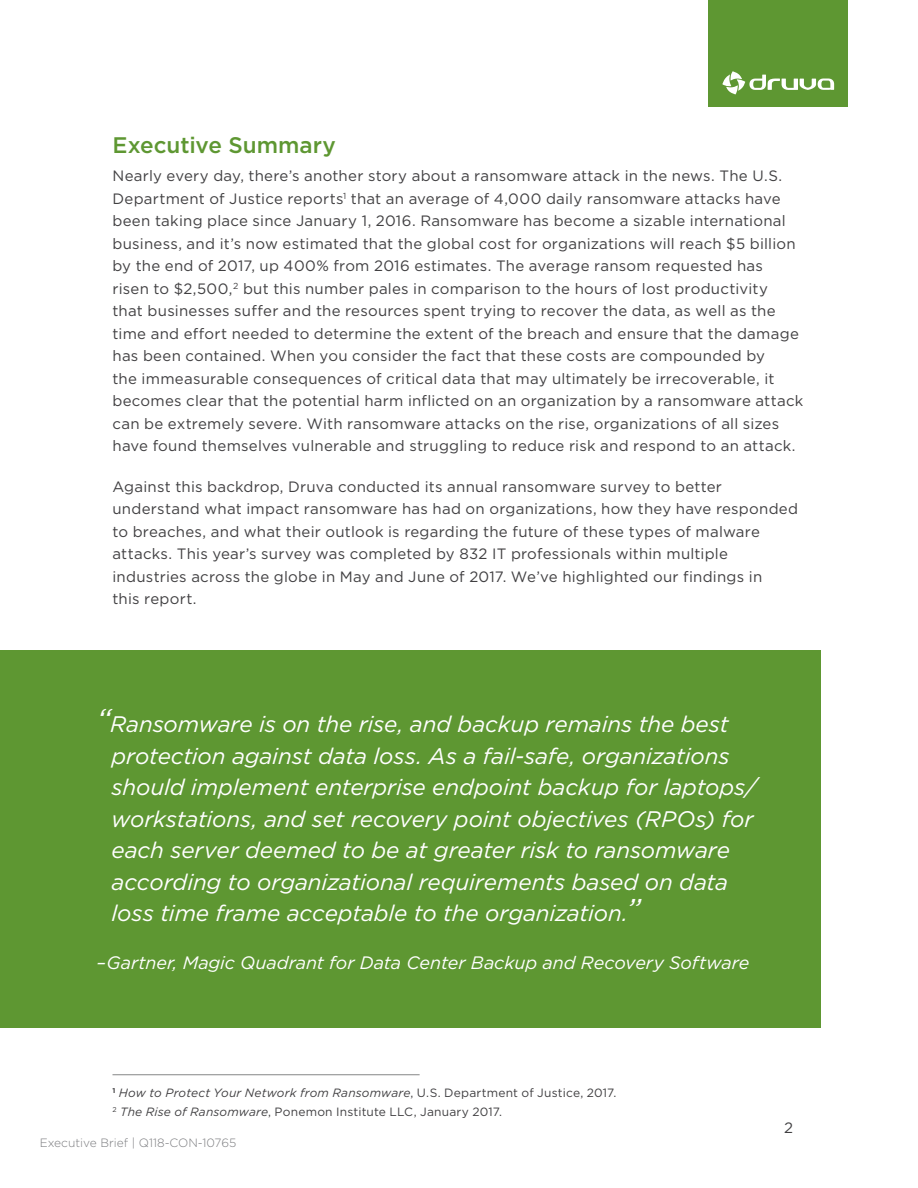
<style>
.page{position:relative;width:918px;height:1188px;background:#fff}
.page>*{position:absolute;margin:0;border:0;box-sizing:border-box;transform-origin:0 0}
.t1{font:italic 22.5px/31.5px "Gotham";letter-spacing:-.005em;color:#fff}
.t2{font:500 22.5px "Gotham";color:#5e9732}
.t3{font:italic 18px "Gotham";letter-spacing:-.005em;color:#fff}
.t4{font:15px/22.5px "Gotham";letter-spacing:.015em;color:#414042}
.t5{font:12px/19.5px "Gotham";letter-spacing:.015em;color:#414042}
.t6{font:300 12px "Gotham";color:#7b7c7f}
.s1{font-size:31.5px}
.s2{font-style:italic}
</style>
<div class="page">
<div style="left:708px;top:0;width:140px;height:107px;background:#5e9732"></div>
<svg style="left:722px;top:71px;width:112px;height:23px"></svg>
<hr style="left:112px;top:1074px;width:308px;height:1px;background:#868787">
<div style="left:0;top:650px;width:820px;height:377px;background:#5e9732"></div>
<h1 class="t2" style="left:112px;top:130px;width:225px">Executive Summary</h1>
<p class="t4" style="left:112px;top:165px;width:692px">Nearly every day, there’s another story about a ransomware attack in the news. The U.S.<br>Department of Justice reports<sup>1</sup> that an average of 4,000 daily ransomware attacks have been taking place since January 1, 2016. Ransomware has become a sizable international business, and it’s now estimated that the global cost for organizations will reach $5 billion by the end of 2017, up 400% from 2016 estimates. The average ransom requested has<br>risen to $2,500,<sup>2</sup> but this number pales in comparison to the hours of lost productivity<br>that businesses suffer and the resources spent trying to recover the data, as well as the time and effort needed to determine the extent of the breach and ensure that the damage has been contained. When you consider the fact that these costs are compounded by<br>the immeasurable consequences of critical data that may ultimately be irrecoverable, it becomes clear that the potential harm inflicted on an organization by a ransomware attack can be extremely severe. With ransomware attacks on the rise, organizations of all sizes have found themselves vulnerable and struggling to reduce risk and respond to an attack.</p>
<p class="t4" style="left:113px;top:475px;width:687px">Against this backdrop, Druva conducted its annual ransomware survey to better understand what impact ransomware has had on organizations, how they have responded to breaches, and what their outlook is regarding the future of these types of malware attacks. This year’s survey was completed by 832 IT professionals within multiple industries across the globe in May and June of 2017. We’ve highlighted our findings in<br>this report.</p>
<p class="t1" style="left:112px;top:708px;width:647px;text-indent:-15px"><span class="s1">“</span>Ransomware is on the rise, and backup remains the best protection against data loss. As a fail-safe, organizations should implement enterprise endpoint backup for laptops/ workstations, and set recovery point objectives (RPOs) for each server deemed to be at greater risk to ransomware according to organizational requirements based on data loss time frame acceptable to the organization.<span class="s1">”</span></p>
<p class="t3" style="left:97px;top:952px;width:654px">–Gartner, Magic Quadrant for Data Center Backup and Recovery Software</p>
<p class="t5" style="left:112px;top:1082px;width:505px"><sup>1</sup> <span class="s2">How to Protect Your Network from Ransomware</span>, U.S. Department of Justice, 2017.<br><sup>2</sup> <span class="s2">The Rise of Ransomware</span>, Ponemon Institute LLC, January 2017.</p>
<p class="t6" style="left:40px;top:1135px;width:198px">Executive Brief | Q118-CON-10765</p>
<p class="t4" style="left:784px;top:1116px;width:10px">2</p>
</div>
